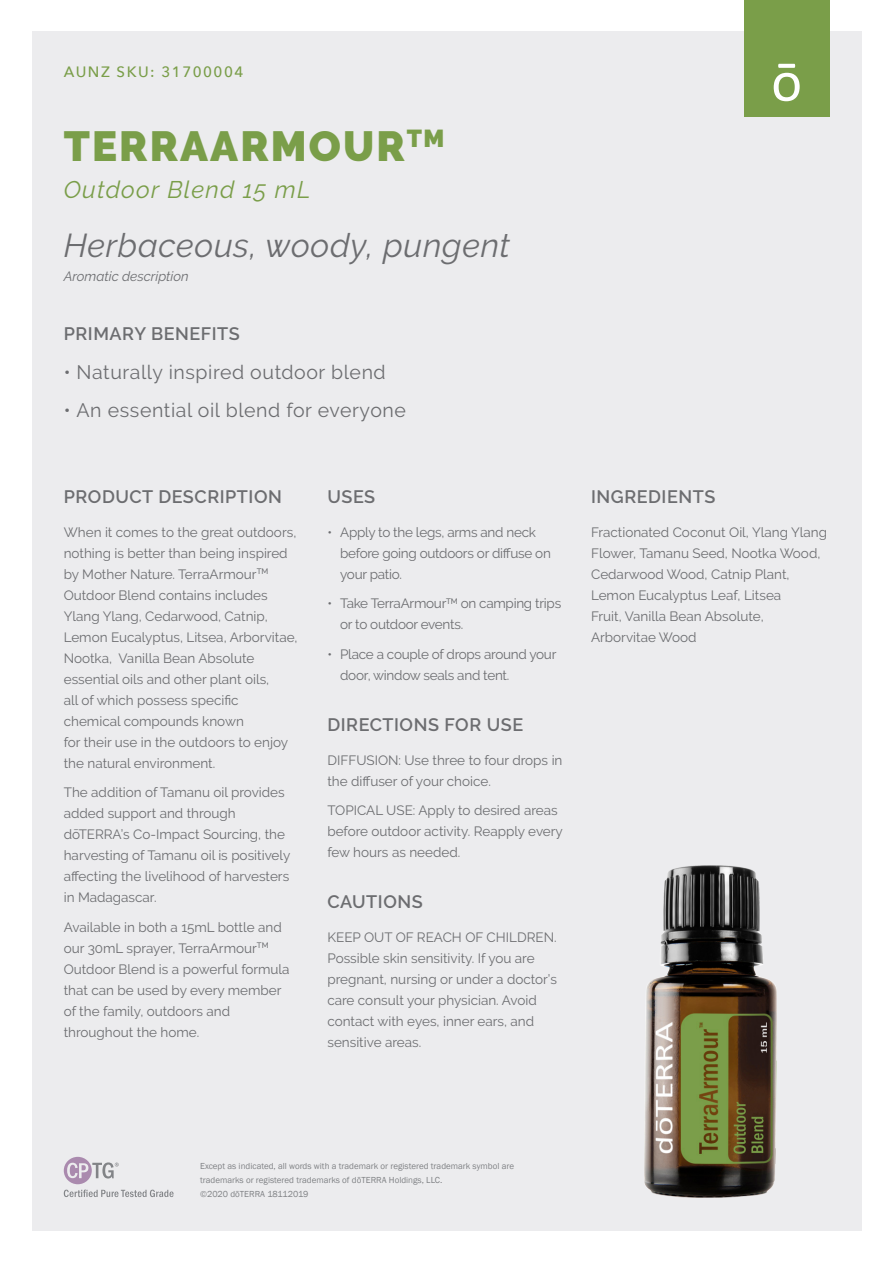
<style>
.page{position:relative;width:893px;height:1263px;background:#fff}
.page>*{position:absolute;margin:0;border:0;box-sizing:border-box;transform-origin:0 0}
.Product_Name{font:900 42px "Raleway";letter-spacing:.05em;color:#7a9e49}
.Armoatic_Description{font:italic 33px "Raleway";letter-spacing:.02em;color:#6c6d70}
.Botanical_Name{font:italic 24px "Raleway";letter-spacing:.05em;color:#7a9e49}
.t1{font:19.5px "Raleway";letter-spacing:.03em;color:#6c6d70}
.SUB_HEADER{font:600 18px "Raleway";letter-spacing:.03em;color:#6c6d70}
.Tag_details{font:500 15px "Avenir Next";letter-spacing:.1em;color:#7a9e49}
.description{font:13.5px/21px "Raleway";color:#6c6d70}
.description-2{font:13.5px/21px "Raleway";letter-spacing:-.02em;color:#6c6d70}
.description-3{font:italic 13.5px "Raleway";color:#6c6d70}
.t2{font:9px/14.1px "Franklin Gothic";color:#808285}
</style>
<div class="page">
<div style="left:32px;top:32px;width:829px;height:1199px;background:#ececee"></div>
<div style="left:744px;top:0;width:85px;height:116px;background:#7a9e49"></div>
<svg style="left:774px;top:64px;width:26px;height:37px"></svg>
<img style="left:644px;top:865px;width:133px;height:332px">
<svg style="left:64px;top:1157px;width:110px;height:40px"></svg>
<p class="Tag_details" style="left:64px;top:59px;width:181px">AUNZ SKU: 31700004</p>
<p class="Product_Name" style="left:64px;top:122px;width:382px">TERRAARMOUR<sup>TM</sup></p>
<p class="Botanical_Name" style="left:64px;top:175px;width:248px">Outdoor Blend 15 mL</p>
<p class="Armoatic_Description" style="left:64px;top:227px;width:448px">Herbaceous, woody, pungent</p>
<p class="description-3" style="left:64px;top:269px;width:126px">Aromatic description</p>
<p class="SUB_HEADER" style="left:64px;top:323px;width:178px">PRIMARY BENEFITS</p>
<p class="t1" style="left:64px;top:361px;width:323px">• Naturally inspired outdoor blend</p>
<p class="t1" style="left:64px;top:399px;width:344px">• An essential oil blend for everyone</p>
<p class="SUB_HEADER" style="left:64px;top:486px;width:220px">PRODUCT DESCRIPTION</p>
<p class="description" style="left:64px;top:521px;width:235px">When it comes to the great outdoors, nothing is better than being inspired by Mother Nature. TerraArmour<sup>TM </sup>Outdoor Blend contains includes Ylang Ylang, Cedarwood, Catnip, Lemon Eucalyptus, Litsea, Arborvitae, Nootka, Vanilla Bean Absolute essential oils and other plant oils,<br>all of which possess specific chemical compounds known<br>for their use in the outdoors to enjoy the natural environment.</p>
<p class="description" style="left:64px;top:782px;width:228px">The addition of Tamanu oil provides added support and through dōTERRA’s Co-Impact Sourcing, the harvesting of Tamanu oil is positively affecting the livelihood of harvesters in Madagascar.</p>
<p class="description" style="left:64px;top:916px;width:227px">Available in both a 15mL bottle and our 30mL sprayer, TerraArmour<sup>TM<br></sup>Outdoor Blend is a powerful formula that can be used by every member of the family, outdoors and throughout the home.</p>
<p class="SUB_HEADER" style="left:327px;top:486px;width:49px">USES</p>
<p class="description-2" style="left:340px;top:521px;width:212px;text-indent:-13px">• Apply to the legs, arms and neck before going outdoors or diffuse on your patio.</p>
<p class="description-2" style="left:340px;top:593px;width:223px;text-indent:-13px">• Take TerraArmour<sup>TM</sup> on camping trips or to outdoor events.</p>
<p class="description-2" style="left:340px;top:643px;width:218px;text-indent:-13px">• Place a couple of drops around your door, window seals and tent.</p>
<p class="SUB_HEADER" style="left:327px;top:714px;width:197px">DIRECTIONS FOR USE</p>
<p class="description" style="left:327px;top:749px;width:237px">DIFFUSION: Use three to four drops in the diffuser of your choice.</p>
<p class="description" style="left:327px;top:800px;width:237px">TOPICAL USE: Apply to desired areas before outdoor activity. Reapply every few hours as needed.</p>
<p class="SUB_HEADER" style="left:327px;top:891px;width:97px">CAUTIONS</p>
<p class="description" style="left:327px;top:926px;width:231px">KEEP OUT OF REACH OF CHILDREN.<br>Possible skin sensitivity. If you are pregnant, nursing or under a doctor’s care consult your physician. Avoid contact with eyes, inner ears, and sensitive areas.</p>
<p class="SUB_HEADER" style="left:591px;top:486px;width:126px">INGREDIENTS</p>
<p class="description" style="left:591px;top:521px;width:237px">Fractionated Coconut Oil, Ylang Ylang<br>Flower, Tamanu Seed, Nootka Wood,<br>Cedarwood Wood, Catnip Plant,<br>Lemon Eucalyptus Leaf, Litsea<br>Fruit, Vanilla Bean Absolute,<br>Arborvitae Wood</p>
<p class="t2" style="left:200px;top:1159px;width:315px">Except as indicated, all words with a trademark or registered trademark symbol are trademarks or registered trademarks of dōTERRA Holdings, LLC.<br>©2020 dōTERRA 18112019</p>
</div>
